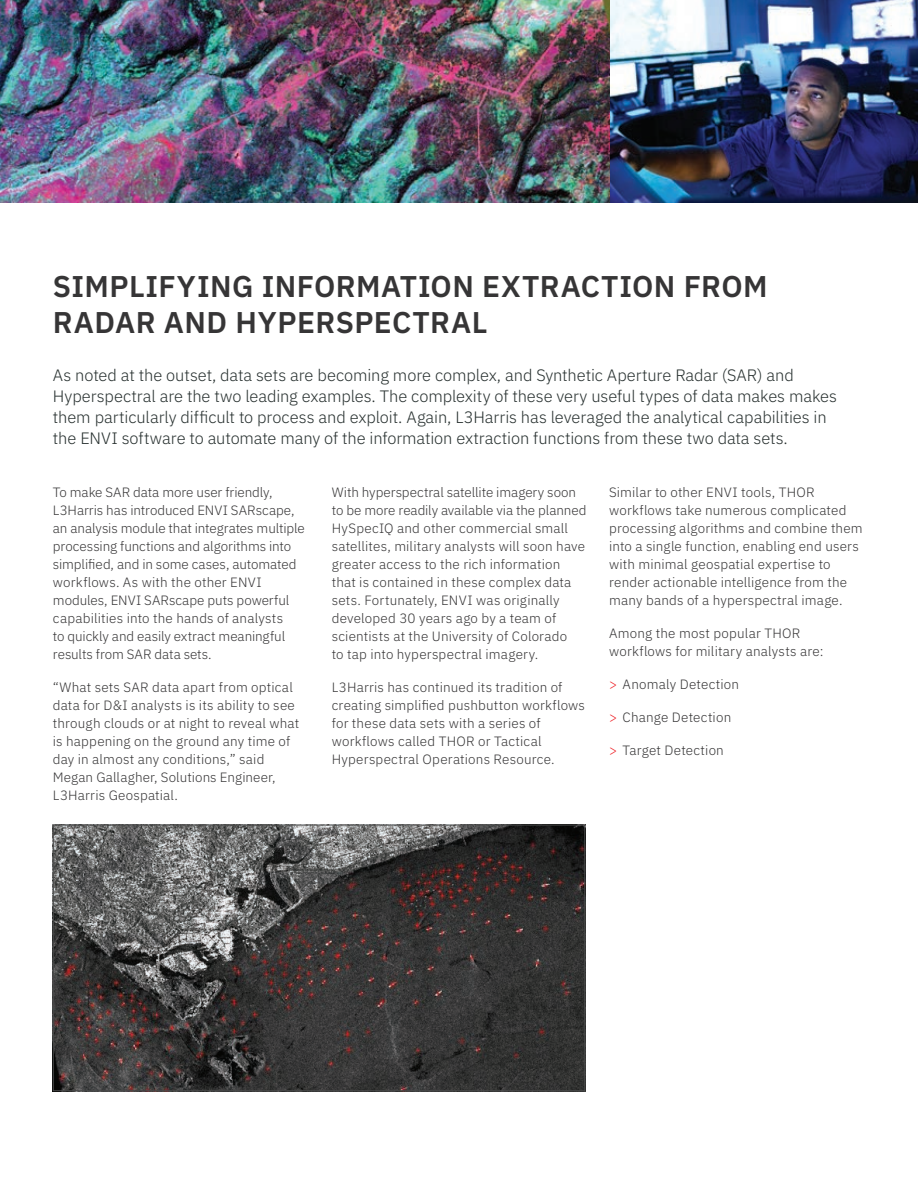
<style>
.page{position:relative;width:918px;height:1188px;background:#fff}
.page>*{position:absolute;margin:0;border:0;box-sizing:border-box;transform-origin:0 0}
.t1{font:600 30px/36px "IBM Plex Sans";letter-spacing:.015em;color:#363536}
.t2{font:300 16.5px/21px "IBM Plex Sans";letter-spacing:-.005em;color:#262f2e}
.t3{font:300 13.5px/18px "IBM Plex Sans";letter-spacing:.01em;color:#363536}
.s1{color:#ee1d23}
</style>
<div class="page">
<img style="left:55px;top:827px;width:528px;height:262px">
<div style="left:53px;top:825px;width:532px;height:266px;border:1px solid #494a4a"></div>
<img style="left:0;top:0;width:918px;height:203px">
<h1 class="t1" style="left:53px;top:266px;width:716px">SIMPLIFYING INFORMATION EXTRACTION FROM<br>RADAR AND HYPERSPECTRAL</h1>
<p class="t2" style="left:53px;top:363px;width:786px">As noted at the outset, data sets are becoming more complex, and Synthetic Aperture Radar (SAR) and Hyperspectral are the two leading examples. The complexity of these very useful types of data makes makes them particularly difficult to process and exploit. Again, L3Harris has leveraged the analytical capabilities in the ENVI software to automate many of the information extraction functions from these two data sets.</p>
<p class="t3" style="left:53px;top:482px;width:254px">To make SAR data more user friendly, L3Harris has introduced ENVI SARscape, an analysis module that integrates multiple processing functions and algorithms into simplified, and in some cases, automated workflows. As with the other ENVI modules, ENVI SARscape puts powerful capabilities into the hands of analysts<br>to quickly and easily extract meaningful results from SAR data sets.</p>
<p class="t3" style="left:53px;top:677px;width:248px">“What sets SAR data apart from optical data for D&amp;I analysts is its ability to see through clouds or at night to reveal what is happening on the ground any time of day in almost any conditions,” said Megan Gallagher, Solutions Engineer, L3Harris Geospatial.</p>
<p class="t3" style="left:609px;top:482px;width:255px">Similar to other ENVI tools, THOR workflows take numerous complicated processing algorithms and combine them into a single function, enabling end users with minimal geospatial expertise to render actionable intelligence from the many bands of a hyperspectral image.</p>
<p class="t3" style="left:609px;top:623px;width:216px">Among the most popular THOR workflows for military analysts are:</p>
<p class="t3" style="left:609px;top:674px;width:131px"><span class="s1">&gt;</span> Anomaly Detection</p>
<p class="t3" style="left:609px;top:707px;width:124px"><span class="s1">&gt;</span> Change Detection</p>
<p class="t3" style="left:609px;top:740px;width:116px"><span class="s1">&gt;</span> Target Detection</p>
<p class="t3" style="left:332px;top:482px;width:256px">With hyperspectral satellite imagery soon to be more readily available via the planned HySpecIQ and other commercial small satellites, military analysts will soon have greater access to the rich information that is contained in these complex data sets. Fortunately, ENVI was originally developed 30 years ago by a team of scientists at the University of Colorado<br>to tap into hyperspectral imagery.</p>
<p class="t3" style="left:332px;top:677px;width:255px">L3Harris has continued its tradition of creating simplified pushbutton workflows for these data sets with a series of workflows called THOR or Tactical Hyperspectral Operations Resource.</p>
</div>
